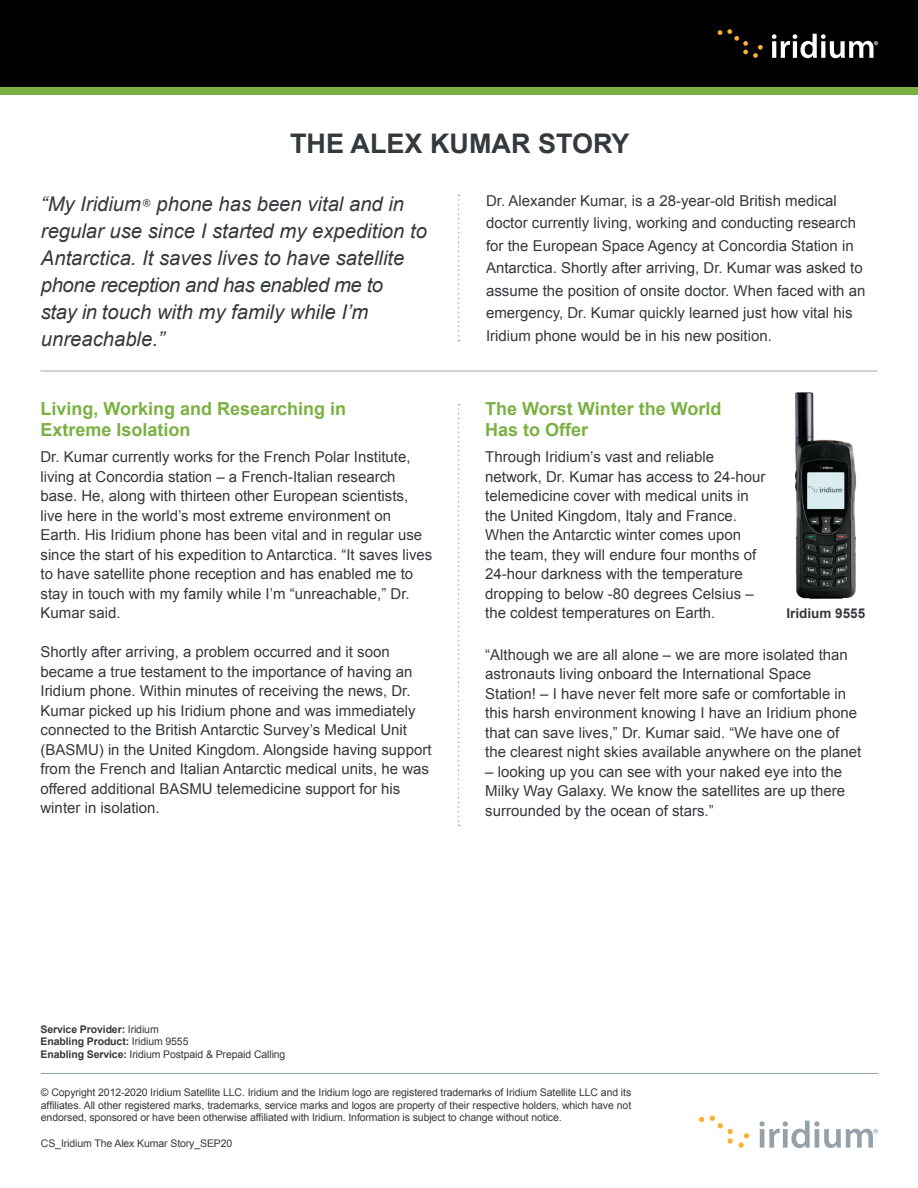
<style>
.page{position:relative;width:918px;height:1188px;background:#fff}
.page>*{position:absolute;margin:0;border:0;box-sizing:border-box;transform-origin:0 0}
.t1{font:700 27px "Arial";color:#34393e}
.t2{font:italic 20.25px/27px "Arial";color:#34393e}
.t3{font:700 18px/21.6px "Arial";color:#7bb142}
.t4{font:15px/19.5px "Arial";color:#34393e}
.t5{font:700 13.5px "Arial";color:#34393e}
.t6{font:10.5px/12.6px "Arial";letter-spacing:-.01em;color:#34393e;text-align:justify}
.t7{font:700 10.5px/12.6px "Arial";letter-spacing:-.01em;color:#34393e}
.s1{font-family:"Avenir Next";font-size:16.5px}
.s2{font-weight:400}
</style>
<div class="page">
<hr style="left:40px;top:371px;width:838px;height:1px;background:#a7a7aa">
<hr style="left:41px;top:1073px;width:837px;height:1px;background:#94a0aa">
<svg style="left:699px;top:1117px;width:5px;height:5px"></svg>
<svg style="left:710px;top:1116px;width:23px;height:28px"></svg>
<svg style="left:739px;top:1133px;width:10px;height:15px"></svg>
<svg style="left:759px;top:1121px;width:119px;height:27px"></svg>
<svg style="left:458px;top:404px;width:2px;height:422px"></svg>
<svg style="left:458px;top:195px;width:2px;height:146px"></svg>
<img style="left:795px;top:392px;width:62px;height:207px">
<div style="left:0;top:0;width:918px;height:93px;background:#000"></div>
<div style="left:0;top:87px;width:918px;height:8px;background:#7bb142"></div>
<svg style="left:718px;top:29px;width:45px;height:29px"></svg>
<svg style="left:772px;top:34px;width:106px;height:24px"></svg>
<h1 class="t1" style="left:290px;top:126px;width:341px">THE ALEX KUMAR STORY</h1>
<h2 class="t2" style="left:41px;top:191px;width:388px">“My Iridium<span class="s1">®</span> phone has been vital and in regular use since I started my expedition to Antarctica. It saves lives to have satellite phone reception and has enabled me to<br>stay in touch with my family while I’m unreachable.”</h2>
<p class="t4" style="left:486px;top:189px;width:381px;line-height:22.5px">Dr. Alexander Kumar, is a 28-year-old British medical doctor currently living, working and conducting research for the European Space Agency at Concordia Station in Antarctica. Shortly after arriving, Dr. Kumar was asked to assume the position of onsite doctor. When faced with an emergency, Dr. Kumar quickly learned just how vital his Iridium phone would be in his new position.</p>
<p class="t3" style="left:40px;top:398px;width:307px">Living, Working and Researching in<br>Extreme Isolation</p>
<p class="t3" style="left:485px;top:398px;width:238px">The Worst Winter the World<br>Has to Offer</p>
<p class="t4" style="left:40px;top:447px;width:393px">Dr. Kumar currently works for the French Polar Institute, living at Concordia station – a French-Italian research base. He, along with thirteen other European scientists, live here in the world’s most extreme environment on Earth. His Iridium phone has been vital and in regular use since the start of his expedition to Antarctica. “It saves lives to have satellite phone reception and has enabled me to stay in touch with my family while I’m “unreachable,” Dr.<br>Kumar said.</p>
<p class="t4" style="left:40px;top:642px;width:393px">Shortly after arriving, a problem occurred and it soon became a true testament to the importance of having an Iridium phone. Within minutes of receiving the news, Dr.<br>Kumar picked up his Iridium phone and was immediately connected to the British Antarctic Survey’s Medical Unit (BASMU) in the United Kingdom. Alongside having support from the French and Italian Antarctic medical units, he was offered additional BASMU telemedicine support for his winter in isolation.</p>
<p class="t4" style="left:485px;top:447px;width:282px">Through Iridium’s vast and reliable network, Dr. Kumar has access to 24-hour telemedicine cover with medical units in the United Kingdom, Italy and France.<br>When the Antarctic winter comes upon the team, they will endure four months of 24-hour darkness with the temperature dropping to below -80 degrees Celsius – the coldest temperatures on Earth.</p>
<p class="t4" style="left:485px;top:645px;width:378px">“Although we are all alone – we are more isolated than astronauts living onboard the International Space Station! – I have never felt more safe or comfortable in this harsh environment knowing I have an Iridium phone that can save lives,” Dr. Kumar said. “We have one of the clearest night skies available anywhere on the planet</p>
<p class="t4" style="left:485px;top:762px;width:361px">– looking up you can see with your naked eye into the<br>Milky Way Galaxy. We know the satellites are up there surrounded by the ocean of stars.”</p>
<p class="t5" style="left:787px;top:604px;width:80px">Iridium 9555</p>
<p class="t7" style="left:40px;top:1023px;width:246px">Service Provider: <span class="s2">Iridium<br></span>Enabling Product: <span class="s2">Iridium 9555<br></span>Enabling Service: <span class="s2">Iridium Postpaid &amp; Prepaid Calling</span></p>
<p class="t6" style="left:41px;top:1086px;width:592px">© Copyright 2012-2020 Iridium Satellite LLC. Iridium and the Iridium logo are registered trademarks of Iridium Satellite LLC and its affiliates. All other registered marks, trademarks, service marks and logos are property of their respective holders, which have not endorsed, sponsored or have been otherwise affiliated with Iridium. Information is subject to change without notice.</p>
<p class="t6" style="left:41px;top:1137px;width:193px">CS_Iridium The Alex Kumar Story_SEP20</p>
</div>
